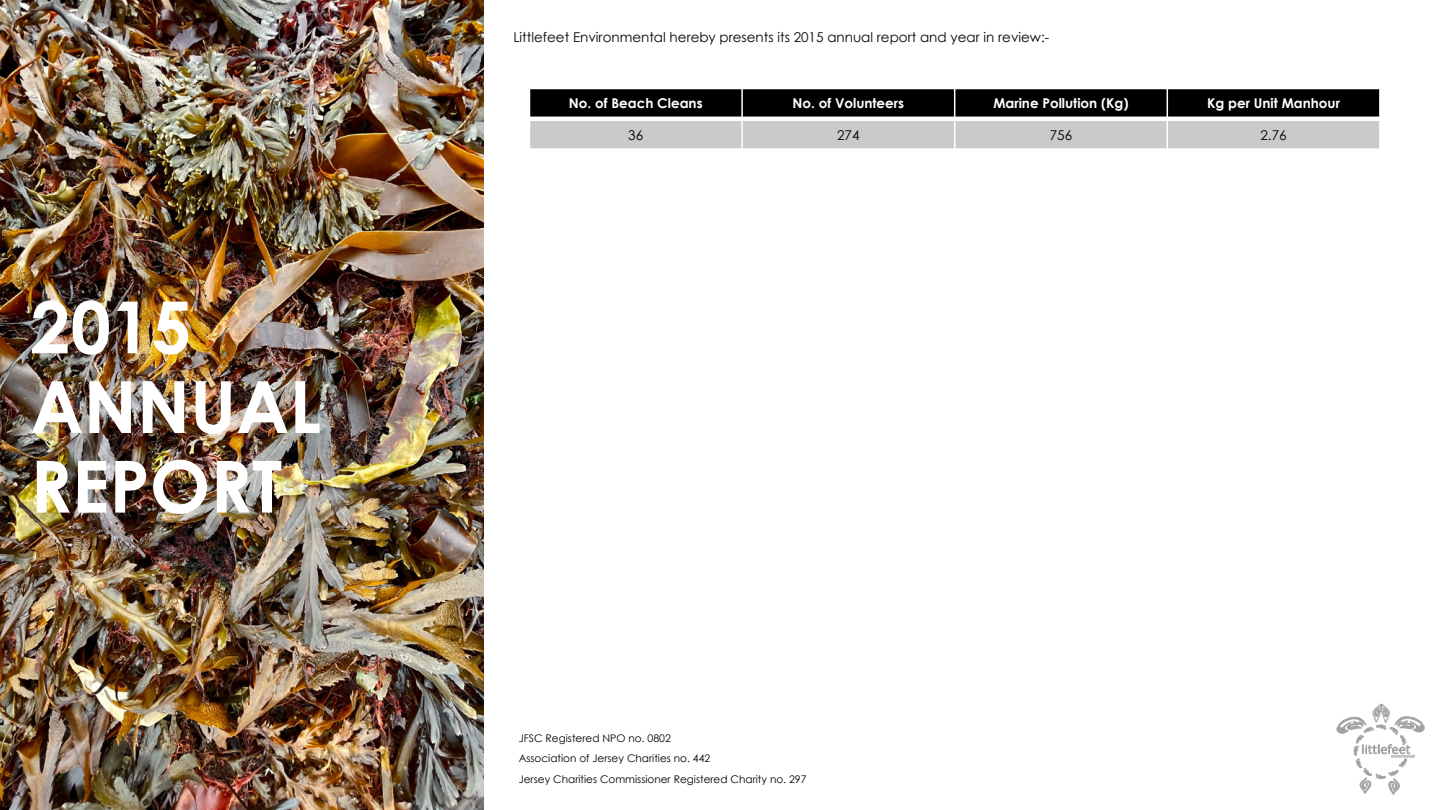
<style>
.page{position:relative;width:1440px;height:810px;background:#fff}
.page>*{position:absolute;margin:0;border:0;box-sizing:border-box;transform-origin:0 0}
.t1{font:700 72px/79.7px "Century Gothic";color:#fff}
.t2{font:13.5px "Century Gothic";color:#050505}
.t3{font:700 13.5px "Century Gothic";color:#fff}
.t4{font:13.5px "Century Gothic";color:#000}
.t5{font:10.5px/20.2px "Century Gothic";color:#000}
</style>
<div class="page">
<img style="left:0;top:0;width:483px;height:810px">
<div style="left:530px;top:88px;width:212px;height:31px;background:#000"></div>
<div style="left:742px;top:88px;width:213px;height:31px;background:#000"></div>
<div style="left:955px;top:88px;width:212px;height:31px;background:#000"></div>
<div style="left:1167px;top:88px;width:213px;height:31px;background:#000"></div>
<div style="left:530px;top:119px;width:212px;height:30px;background:#cacaca"></div>
<div style="left:742px;top:119px;width:213px;height:30px;background:#cacaca"></div>
<div style="left:955px;top:119px;width:212px;height:30px;background:#cacaca"></div>
<div style="left:1167px;top:119px;width:213px;height:30px;background:#cacaca"></div>
<hr style="left:741px;top:88px;width:2px;height:31px;background:#fff">
<hr style="left:741px;top:119px;width:2px;height:31px;background:#fff">
<hr style="left:954px;top:88px;width:1px;height:31px;background:#fff">
<hr style="left:954px;top:119px;width:1px;height:31px;background:#fff">
<hr style="left:1167px;top:88px;width:1px;height:31px;background:#fff">
<hr style="left:1167px;top:119px;width:1px;height:31px;background:#fff">
<hr style="left:529px;top:117px;width:852px;height:4px;background:#fff">
<hr style="left:1379px;top:88px;width:2px;height:31px;background:#fff">
<hr style="left:1379px;top:119px;width:2px;height:31px;background:#fff">
<hr style="left:529px;top:88px;width:852px;height:1px;background:#fff">
<hr style="left:529px;top:148px;width:852px;height:2px;background:#fff">
<img style="left:1336px;top:703px;width:89px;height:92px">
<h1 class="t1" style="left:30px;top:284px;width:292px">2015<br>ANNUAL<br>REPORT</h1>
<p class="t2" style="left:513px;top:28px;width:538px">Littlefeet Environmental hereby presents its 2015 annual report and year in review:-</p>
<p class="t3" style="left:569px;top:93px;width:135px">No. of Beach Cleans</p>
<p class="t3" style="left:793px;top:93px;width:113px">No. of Volunteers</p>
<p class="t3" style="left:993px;top:93px;width:137px">Marine Pollution (Kg)</p>
<p class="t3" style="left:1207px;top:93px;width:134px">Kg per Unit Manhour</p>
<p class="t4" style="left:628px;top:126px;width:16px">36</p>
<p class="t4" style="left:837px;top:126px;width:24px">274</p>
<p class="t4" style="left:1050px;top:126px;width:24px">756</p>
<p class="t4" style="left:1261px;top:126px;width:28px">2.76</p>
<p class="t5" style="left:519px;top:728px;width:289px">JFSC Registered NPO no. 0802<br>Association of Jersey Charities no. 442<br>Jersey Charities Commissioner Registered Charity no. 297</p>
</div>
